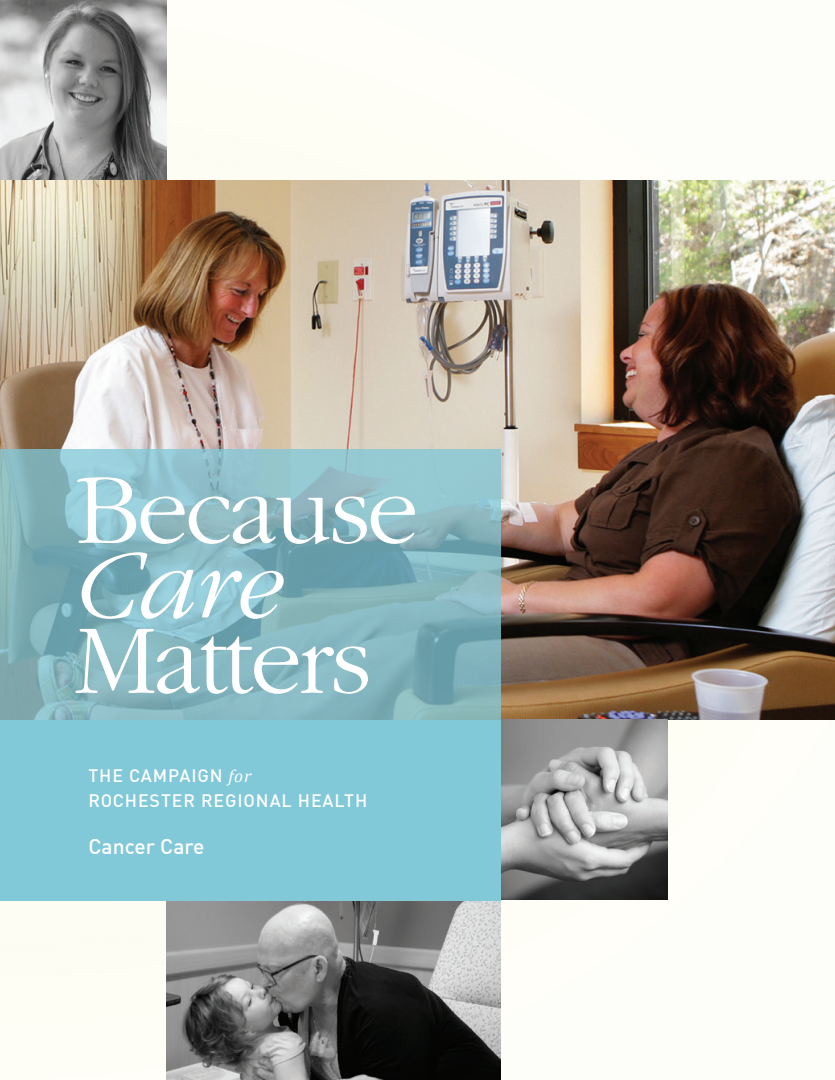
<style>
.page{position:relative;width:835px;height:1080px;background:#fff}
.page>*{position:absolute;margin:0;border:0;box-sizing:border-box;transform-origin:0 0}
.t1{font:300 102.3px "Garamond";letter-spacing:-.03em;color:#fff}
.t2{font:italic 300 102.3px "Garamond";color:#fff}
.t3{font:500 21px "DIN Offc";color:#fff}
.t4{font:500 17.7px/24.6px "DIN Offc";letter-spacing:.05em;color:#fff}
.s1{font-family:"Cambria";font-weight:400;font-style:italic}
</style>
<div class="page">
<div style="left:0;top:123px;width:383px;height:957px;background:#fffef5"></div>
<img style="left:0;top:180px;width:835px;height:540px">
<img style="left:501px;top:720px;width:167px;height:180px">
<img style="left:0;top:0;width:167px;height:180px">
<img style="left:167px;top:900px;width:334px;height:180px">
<div style="left:0;top:720px;width:501px;height:180px;background:#81c8d8"></div>
<svg style="left:0;top:450px;width:501px;height:270px;background:#85b7c0"></svg>
<h1 class="t1" style="left:75px;top:457px;width:345px">Because</h1>
<h1 class="t2" style="left:75px;top:532px;width:208px">Care</h1>
<h1 class="t1" style="left:75px;top:606px;width:298px">Matters</h1>
<p class="t4" style="left:88px;top:763px;width:280px">THE CAMPAIGN <span class="s1">for<br></span>ROCHESTER REGIONAL HEALTH</p>
<p class="t3" style="left:88px;top:833px;width:117px">Cancer Care</p>
</div>
